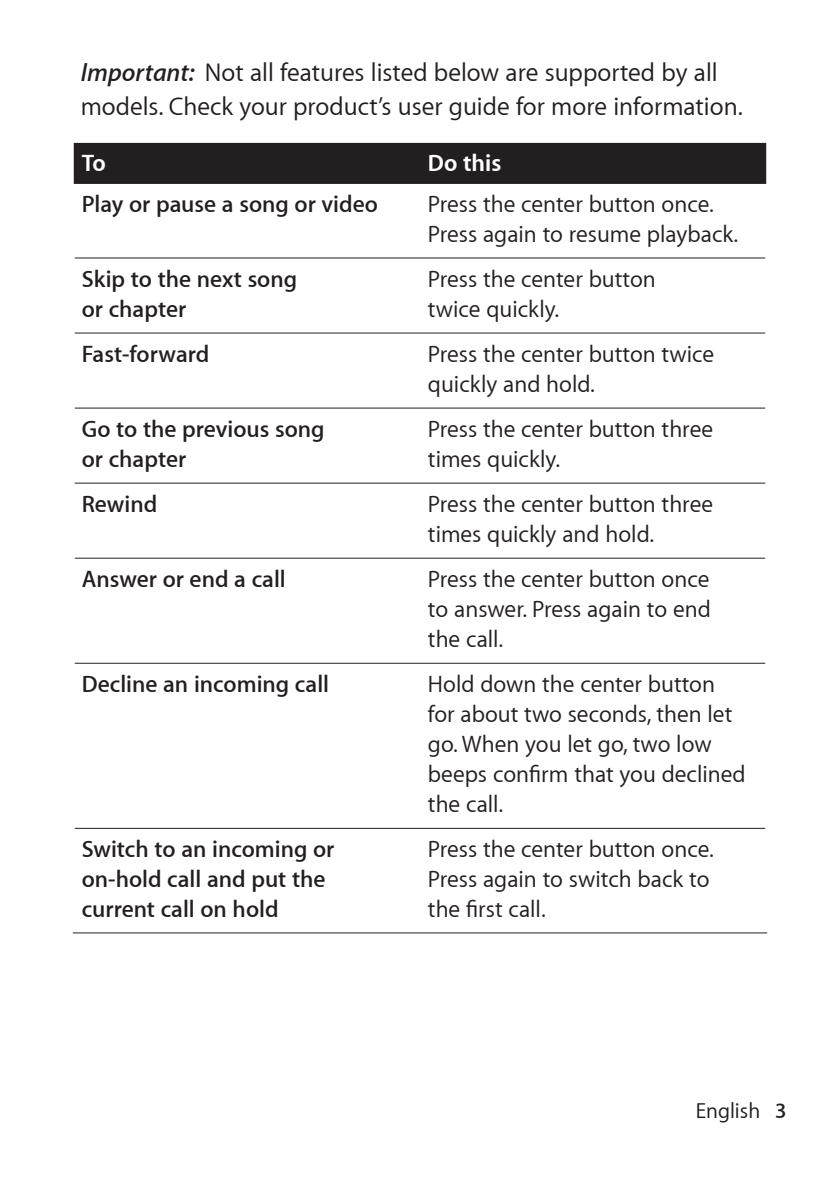
<style>
.page{position:relative;width:840px;height:1180px;background:#fff}
.page>*{position:absolute;margin:0;border:0;box-sizing:border-box;transform-origin:0 0}
.t1{font:26px/34px "Myriad Set Text";color:#231f20}
.t2{font:24px/30px "Myriad Set Text";color:#231f20}
.t3{font:600 24px/30px "Myriad Set";color:#231f20}
.t4{font:700 24px "Myriad Set";color:#fff}
.t5{font:22px "Myriad Set Text";color:#231f20}
.s1{font-family:"Myriad Set";font-weight:600;font-style:italic}
.s2{font-family:"Myriad Set";font-weight:600}
</style>
<div class="page">
<div style="left:74px;top:143px;width:691px;height:41px;background:#231f20"></div>
<hr style="left:75px;top:257px;width:345px;height:1px;background:#231f20">
<hr style="left:420px;top:257px;width:344px;height:1px;background:#231f20">
<hr style="left:75px;top:332px;width:345px;height:1px;background:#231f20">
<hr style="left:420px;top:332px;width:344px;height:1px;background:#231f20">
<hr style="left:75px;top:407px;width:345px;height:1px;background:#231f20">
<hr style="left:420px;top:407px;width:344px;height:1px;background:#231f20">
<hr style="left:75px;top:482px;width:345px;height:1px;background:#231f20">
<hr style="left:420px;top:482px;width:344px;height:1px;background:#231f20">
<hr style="left:75px;top:557px;width:345px;height:1px;background:#231f20">
<hr style="left:420px;top:557px;width:344px;height:1px;background:#231f20">
<hr style="left:75px;top:662px;width:345px;height:1px;background:#231f20">
<hr style="left:420px;top:662px;width:344px;height:1px;background:#231f20">
<hr style="left:75px;top:827px;width:345px;height:1px;background:#231f20">
<hr style="left:420px;top:827px;width:344px;height:1px;background:#231f20">
<hr style="left:73px;top:932px;width:347px;height:1px;background:#231f20">
<hr style="left:420px;top:932px;width:346px;height:1px;background:#231f20">
<p class="t1" style="left:81px;top:55px;width:663px"><span class="s1">Important:</span> Not all features listed below are supported by all models. Check your product’s user guide for more information.</p>
<p class="t4" style="left:82px;top:148px;width:26px">To</p>
<p class="t4" style="left:428px;top:148px;width:75px">Do this</p>
<p class="t3" style="left:82px;top:188px;width:297px">Play or pause a song or video</p>
<p class="t2" style="left:428px;top:188px;width:311px">Press the center button once.<br>Press again to resume playback.</p>
<p class="t3" style="left:82px;top:263px;width:217px">Skip to the next song or chapter</p>
<p class="t2" style="left:428px;top:263px;width:229px">Press the center button twice quickly.</p>
<p class="t3" style="left:82px;top:338px;width:129px">Fast-forward</p>
<p class="t2" style="left:428px;top:338px;width:287px">Press the center button twice quickly and hold.</p>
<p class="t3" style="left:82px;top:413px;width:244px">Go to the previous song or chapter</p>
<p class="t2" style="left:428px;top:413px;width:286px">Press the center button three times quickly.</p>
<p class="t3" style="left:82px;top:488px;width:77px">Rewind</p>
<p class="t2" style="left:428px;top:488px;width:286px">Press the center button three times quickly and hold.</p>
<p class="t3" style="left:82px;top:563px;width:205px">Answer or end a call</p>
<p class="t2" style="left:428px;top:563px;width:284px;text-align:justify">Press the center button once to answer. Press again to end the call.</p>
<p class="t3" style="left:82px;top:668px;width:249px">Decline an incoming call</p>
<p class="t2" style="left:428px;top:668px;width:319px">Hold down the center button for about two seconds, then let go. When you let go, two low beeps confirm that you declined the call.</p>
<p class="t3" style="left:82px;top:833px;width:254px">Switch to an incoming or on-hold call and put the current call on hold</p>
<p class="t2" style="left:428px;top:833px;width:287px">Press the center button once.<br>Press again to switch back to the first call.</p>
<p class="t5" style="left:695px;top:1096px;width:92px">English <span class="s2">3</span></p>
</div>
